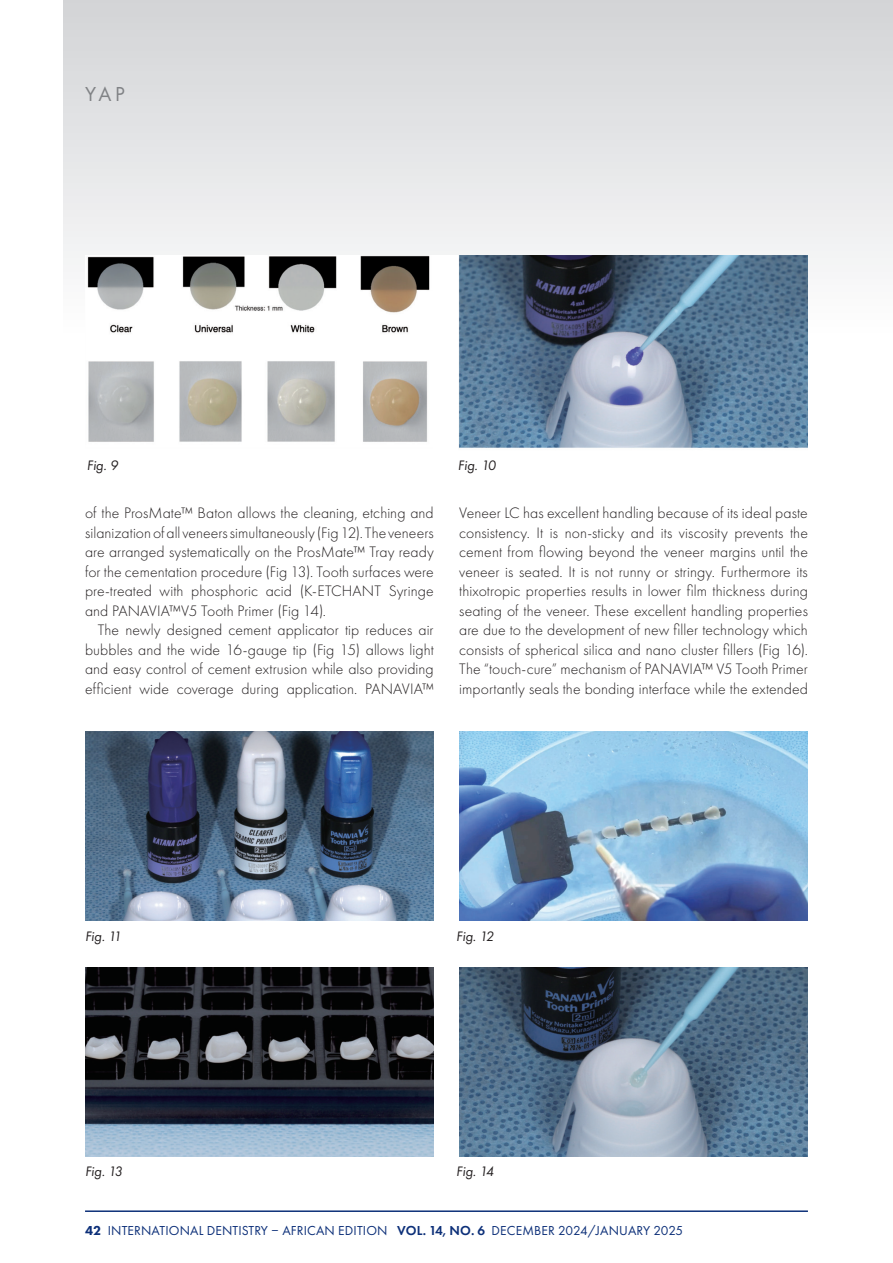
<style>
.page{position:relative;width:893px;height:1263px;background:#fff}
.page>*{position:absolute;margin:0;border:0;box-sizing:border-box;transform-origin:0 0}
.t1{font:21px "Futura PT";color:#808285}
.t2{font:300 15.75px/19.5px "Futura PT";letter-spacing:.005em;color:#231f20;text-align:justify}
.DM_Caption{font:italic 14.25px "Futura PT";color:#231f20}
.t3{font:13.5px "Futura PT";letter-spacing:.01em;color:#0d3079}
.s1{font-weight:800}
.s2{font-weight:600}
</style>
<div class="page">
<div style="left:64px;top:0;width:829px;height:337px;background:linear-gradient(to bottom,#d2d3d6,#fefefe)"></div>
<hr style="left:85px;top:1210px;width:723px;height:2px;background:#0d3079">
<img style="left:85px;top:732px;width:349px;height:189px">
<img style="left:459px;top:732px;width:349px;height:189px">
<img style="left:85px;top:967px;width:349px;height:189px">
<img style="left:459px;top:967px;width:349px;height:189px">
<img style="left:86px;top:255px;width:722px;height:193px">
<p class="t1" style="left:85px;top:82px;width:41px">YAP</p>
<p class="DM_Caption" style="left:87px;top:456px;width:33px">Fig. 9</p>
<p class="DM_Caption" style="left:458px;top:456px;width:39px">Fig. 10</p>
<p class="t2" style="left:85px;top:504px;width:350px">of the ProsMate™ Baton allows the cleaning, etching and silanization of all veneers simultaneously (Fig 12). The veneers are arranged systematically on the ProsMate™ Tray ready for the cementation procedure (Fig 13). Tooth surfaces were pre-treated with phosphoric acid (K-ETCHANT Syringe and PANAVIA™V5 Tooth Primer (Fig 14).</p>
<p class="t2" style="left:85px;top:621px;width:350px;text-indent:13px">The newly designed cement applicator tip reduces air bubbles and the wide 16-gauge tip (Fig 15) allows light and easy control of cement extrusion while also providing efficient wide coverage during application. PANAVIA™</p>
<p class="t2" style="left:459px;top:504px;width:350px">Veneer LC has excellent handling because of its ideal paste consistency. It is non-sticky and its viscosity prevents the cement from flowing beyond the veneer margins until the veneer is seated. It is not runny or stringy. Furthermore its thixotropic properties results in lower film thickness during seating of the veneer. These excellent handling properties are due to the development of new filler technology which consists of spherical silica and nano cluster fillers (Fig 16).<br>The “touch-cure” mechanism of PANAVIA™ V5 Tooth Primer importantly seals the bonding interface while the extended</p>
<p class="DM_Caption" style="left:85px;top:927px;width:38px">Fig. 11</p>
<p class="DM_Caption" style="left:456px;top:927px;width:39px">Fig. 12</p>
<p class="DM_Caption" style="left:85px;top:1163px;width:39px">Fig. 13</p>
<p class="DM_Caption" style="left:456px;top:1163px;width:39px">Fig. 14</p>
<p class="t3" style="left:85px;top:1223px;width:600px"><span class="s1">42</span> INTERNATIONAL DENTISTRY – AFRICAN EDITION <span class="s2">VOL. 14, NO. 6</span> DECEMBER 2024/JANUARY 2025</p>
</div>
